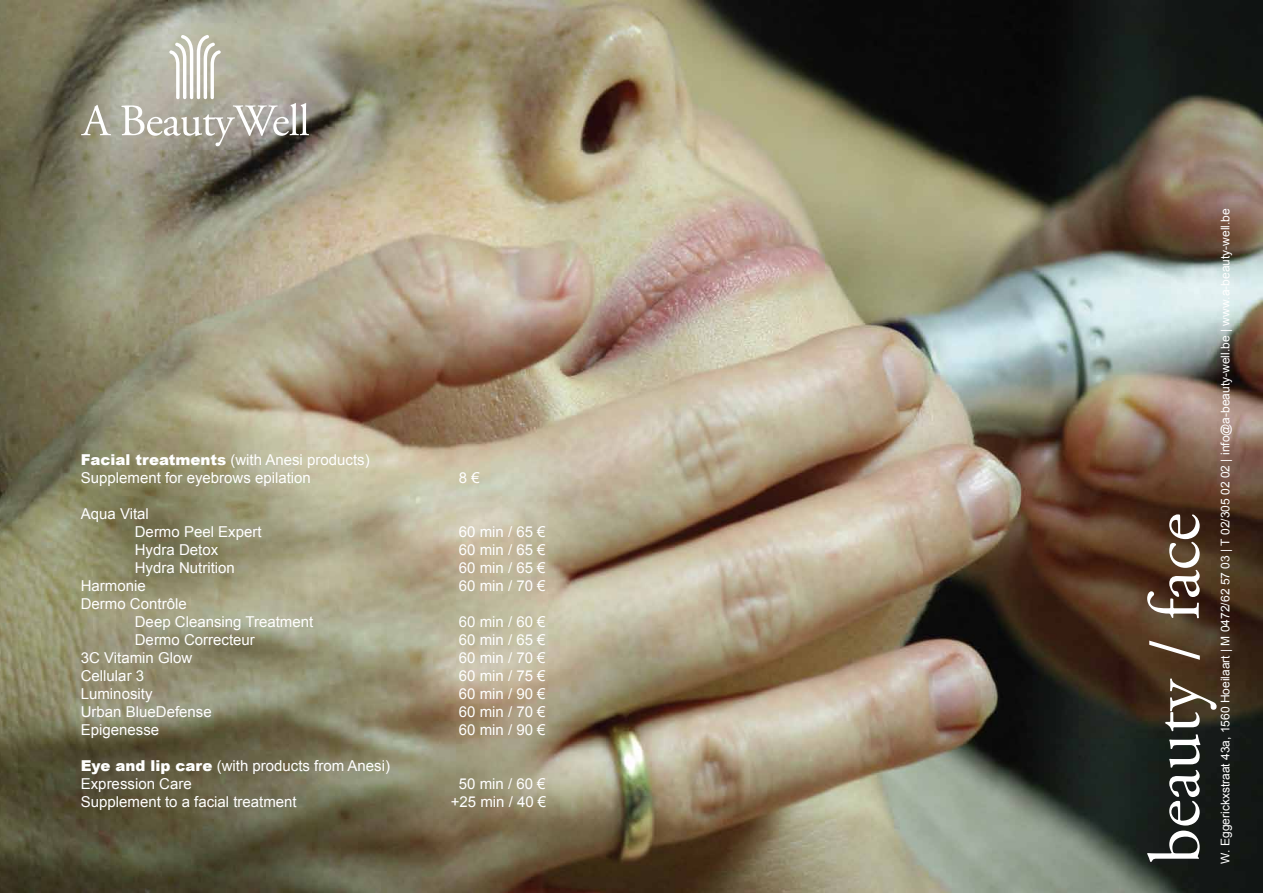
<style>
.page{position:relative;width:1263px;height:893px;background:#fff}
.page>*{position:absolute;margin:0;border:0;box-sizing:border-box;transform-origin:0 0}
.t1{font:72px "Adobe Garamond Pro";color:#fff}
.t2{font:15px/18px "Arial";color:#fff}
.t3{font:12px "Arial";color:#fff}
.s1{font-weight:900}
</style>
<div class="page">
<img style="left:0;top:0;width:1263px;height:893px">
<svg style="left:81px;top:105px;width:30px;height:30px"></svg>
<svg style="left:121px;top:35px;width:188px;height:111px;background:#b5b3a7"></svg>
<p class="t2" style="left:81px;top:451px;width:290px"><span class="s1">Facial treatments</span> (with Anesi products)<br>Supplement for eyebrows epilation</p>
<p class="t2" style="left:135px;top:505px;width:128px;text-indent:-54px">Aqua Vital<br>Dermo Peel Expert</p>
<p class="t2" style="left:459px;top:469px;width:22px">8 €</p>
<p class="t2" style="left:459px;top:523px;width:88px">60 min / 65 €</p>
<p class="t2" style="left:135px;top:541px;width:85px">Hydra Detox</p>
<p class="t2" style="left:459px;top:541px;width:88px">60 min / 65 €</p>
<p class="t2" style="left:135px;top:559px;width:102px">Hydra Nutrition</p>
<p class="t2" style="left:459px;top:559px;width:88px">60 min / 65 €</p>
<p class="t2" style="left:81px;top:577px;width:67px">Harmonie</p>
<p class="t2" style="left:459px;top:577px;width:88px">60 min / 70 €</p>
<p class="t2" style="left:135px;top:595px;width:180px;text-indent:-54px">Dermo Contrôle<br>Deep Cleansing Treatment</p>
<p class="t2" style="left:459px;top:613px;width:88px">60 min / 60 €</p>
<p class="t2" style="left:135px;top:631px;width:122px">Dermo Correcteur</p>
<p class="t2" style="left:459px;top:631px;width:88px">60 min / 65 €</p>
<p class="t2" style="left:81px;top:649px;width:113px">3C Vitamin Glow</p>
<p class="t2" style="left:459px;top:649px;width:88px">60 min / 70 €</p>
<p class="t2" style="left:81px;top:667px;width:65px">Cellular 3</p>
<p class="t2" style="left:459px;top:667px;width:88px">60 min / 75 €</p>
<p class="t2" style="left:81px;top:685px;width:73px">Luminosity</p>
<p class="t2" style="left:459px;top:685px;width:88px">60 min / 90 €</p>
<p class="t2" style="left:81px;top:703px;width:132px">Urban BlueDefense</p>
<p class="t2" style="left:459px;top:703px;width:88px">60 min / 70 €</p>
<p class="t2" style="left:81px;top:721px;width:80px">Epigenesse</p>
<p class="t2" style="left:459px;top:721px;width:88px">60 min / 90 €</p>
<p class="t2" style="left:81px;top:757px;width:311px"><span class="s1">Eye and lip care</span> (with products from Anesi)<br>Expression Care</p>
<p class="t2" style="left:459px;top:775px;width:88px">50 min / 60 €</p>
<p class="t2" style="left:81px;top:793px;width:217px">Supplement to a facial treatment</p>
<p class="t2" style="left:451px;top:793px;width:97px">+25 min / 40 €</p>
<p class="t3" style="left:1217px;top:864px;width:657px;rotate:-90deg">W. Eggerickxstraat 43a, 1560 Hoeilaart | M 0472/62 57 03 | T 02/305 02 02 | info@a-beauty-well.be | www.a-beauty-well.be</p>
<h1 class="t1" style="left:1132px;top:864px;width:352px;rotate:-90deg">beauty / face</h1>
</div>
